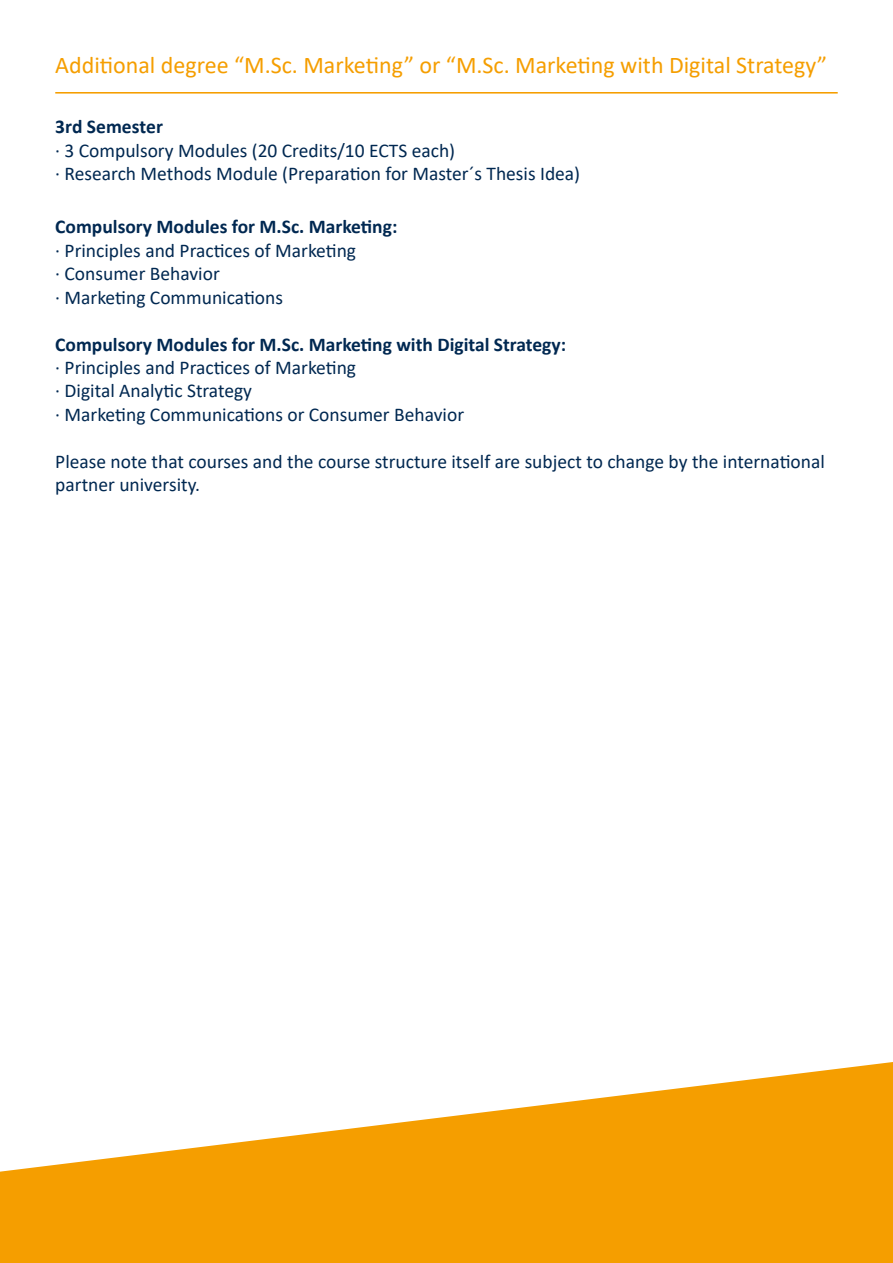
<style>
.page{position:relative;width:893px;height:1263px;background:#fff}
.page>*{position:absolute;margin:0;border:0;box-sizing:border-box;transform-origin:0 0}
.t1{font:24px "Calibri";color:#f59e00}
.t2{font:19.5px/23.4px "Calibri";color:#002851}
.t3{font:700 19.5px "Calibri";color:#002851}
</style>
<div class="page">
<svg style="left:0;top:1062px;width:893px;height:201px;fill:#f59e00"></svg>
<hr style="left:55px;top:92px;width:783px;height:2px;background:#f59e00">
<p class="t1" style="left:55px;top:49px;width:773px">Additional degree “M.Sc. Marketing” or “M.Sc. Marketing with Digital Strategy”</p>
<p class="t3" style="left:55px;top:113px;width:109px">3rd Semester</p>
<p class="t2" style="left:55px;top:138px;width:526px">· 3 Compulsory Modules (20 Credits/10 ECTS each)<br>· Research Methods Module (Preparation for Master´s Thesis Idea)</p>
<p class="t3" style="left:55px;top:213px;width:344px">Compulsory Modules for M.Sc. Marketing:</p>
<p class="t2" style="left:55px;top:238px;width:302px">· Principles and Practices of Marketing · Consumer Behavior<br>· Marketing Communications</p>
<p class="t3" style="left:55px;top:330px;width:512px">Compulsory Modules for M.Sc. Marketing with Digital Strategy:</p>
<p class="t2" style="left:55px;top:355px;width:410px">· Principles and Practices of Marketing<br>· Digital Analytic Strategy<br>· Marketing Communications or Consumer Behavior</p>
<p class="t2" style="left:55px;top:449px;width:771px">Please note that courses and the course structure itself are subject to change by the international partner university.</p>
</div>
